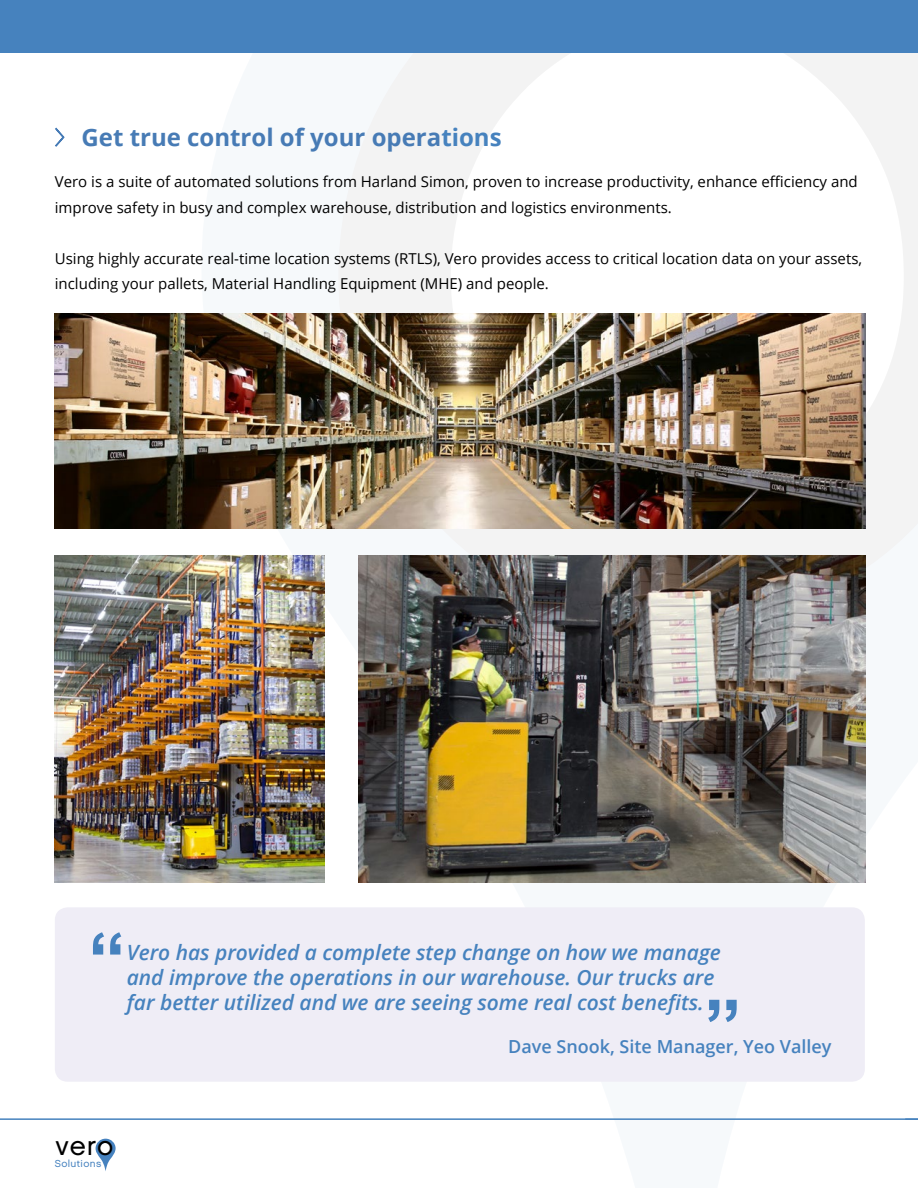
<style>
.page{position:relative;width:918px;height:1188px;background:#fff}
.page>*{position:absolute;margin:0;border:0;box-sizing:border-box;transform-origin:0 0}
.t1{font:700 75px "Arial";color:#4682be}
.t2{font:26.85px "Chalet London Nineteen Sixty";color:#000}
.t3{font:700 24px "Open Sans";color:#477bb5}
.t4{font:italic 600 21px/25.2px "Open Sans";color:#4682be}
.t5{font:600 18px "Open Sans";color:#4682be}
.t6{font:15px/25.5px "Open Sans";color:#000}
.t7{font:10.05px "Chalet London Nineteen Sixty";letter-spacing:.04em;color:#4682bf}
.s1{color:#4682be}
</style>
<div class="page">
<hr style="left:0;top:1118px;width:918px;height:2px;background:#4682be">
<svg style="left:905px;top:1118px;width:13px;height:1px"></svg>
<svg style="left:96px;top:1139px;width:20px;height:32px"></svg>
<div style="left:0;top:0;width:918px;height:53px;background:#4682be"></div>
<img style="left:54px;top:556px;width:270px;height:326px">
<img style="left:55px;top:314px;width:811px;height:215px">
<img style="left:359px;top:556px;width:506px;height:326px">
<svg style="left:55px;top:127px;width:10px;height:20px"></svg>
<div style="left:55px;top:907px;width:810px;height:175px;background:#efedf6;border-radius:13px"></div>
<h3 class="t3" style="left:82px;top:120px;width:422px">Get true control of your opera<span class="s1">tions</span></h3>
<p class="t6" style="left:55px;top:168px;width:804px">Vero is a suite of automated solutions from Harland Simon, proven to increase productivity, enhance efficiency and improve safety in busy and complex warehouse, distribution and logistics environments.</p>
<p class="t6" style="left:55px;top:245px;width:809px">Using highly accurate real-time location systems (RTLS), Vero provides access to critical location data on your assets, including your pallets, Material Handling Equipment (MHE) and people.</p>
<h1 class="t1" style="left:88px;top:910px;width:39px">“</h1>
<h3 class="t4" style="left:127px;top:939px;width:596px">Vero has provided a complete step change on how we manage and improve the operations in our warehouse. Our trucks are far better utilized and we are seeing some real cost benefits.</h3>
<h1 class="t1" style="left:704px;top:977px;width:39px">”</h1>
<h2 class="t2" style="left:55px;top:1130px;width:60px">vero</h2>
<p class="t7" style="left:55px;top:1157px;width:48px">Solutions</p>
<p class="t5" style="left:508px;top:1035px;width:325px">Dave Snook, Site Manager, Yeo Valley</p>
</div>
